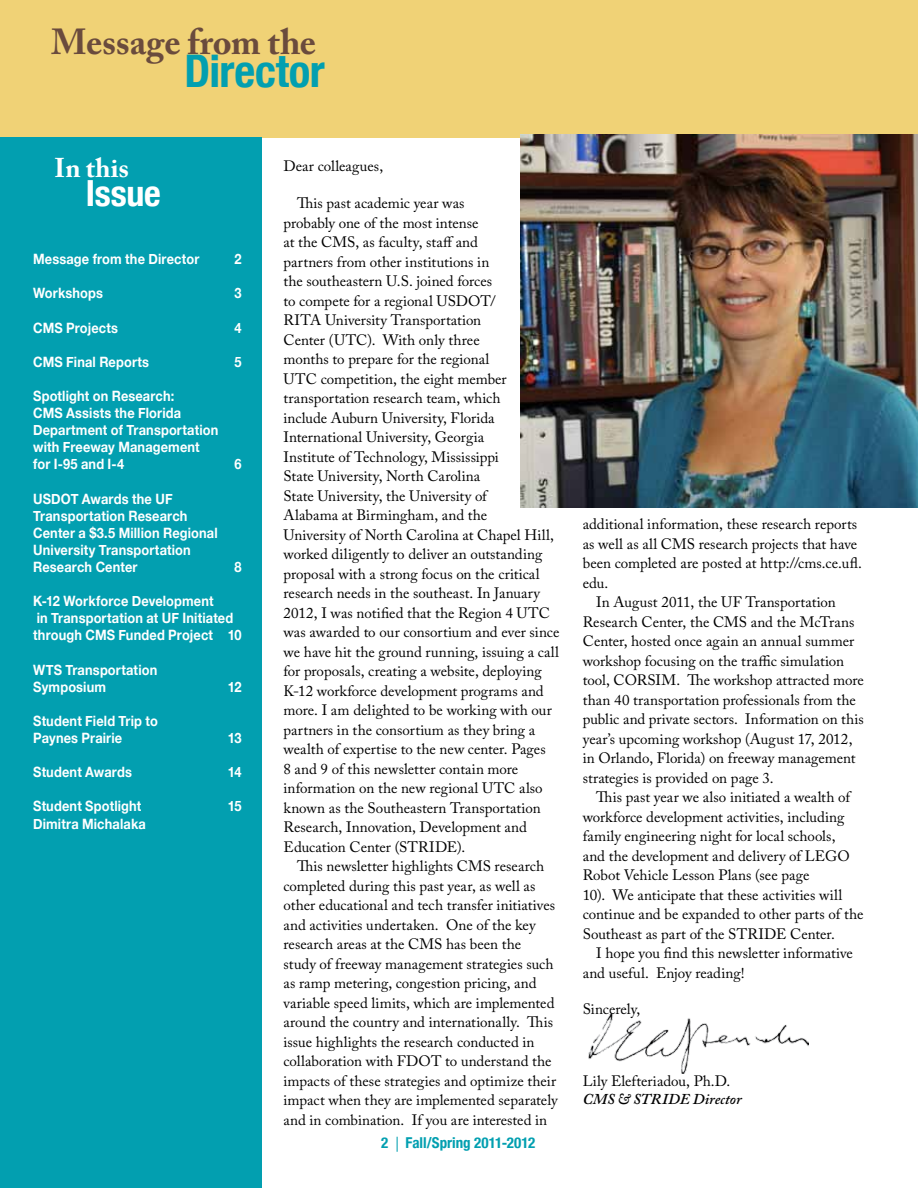
<style>
.page{position:relative;width:918px;height:1188px;background:#fff}
.page>*{position:absolute;margin:0;border:0;box-sizing:border-box;transform-origin:0 0}
.t1{font:700 condensed 45px "Helvetica Neue";letter-spacing:-.01em;color:#029fb0}
.t2{font:700 36px "Adobe Caslon Pro";letter-spacing:-.005em;color:#6a4b3d}
.t3{font:700 condensed 36px "Helvetica Neue";letter-spacing:-.01em;color:#fff}
.t4{font:700 27px "Adobe Caslon Pro";letter-spacing:.005em;color:#fff}
.t5{font:15px/19.5px "Adobe Caslon Pro";color:#000}
.t6{font:700 condensed 15px "Helvetica Neue";color:#029fb0}
.t7{font:italic 600 15px "Adobe Caslon Pro";letter-spacing:.005em;color:#000}
.t8{font:700 14.25px/17.1px "Helvetica Neue";letter-spacing:.01em;color:#fff;scale:.9 1}
.s1{font-family:"Myriad Pro";font-weight:400;font-stretch:normal}
</style>
<div class="page">
<div style="left:0;top:0;width:918px;height:137px;background:#f0d276"></div>
<img style="left:520px;top:135px;width:398px;height:373px">
<img style="left:588px;top:1015px;width:221px;height:59px">
<div style="left:0;top:137px;width:261px;height:1051px;background:#029fb0"></div>
<h2 class="t2" style="left:51px;top:21px;width:267px">Message from the</h2>
<h1 class="t1" style="left:184px;top:44px;width:142px">Director</h1>
<h3 class="t4" style="left:54px;top:152px;width:76px">In this</h3>
<h2 class="t3" style="left:86px;top:171px;width:76px">Issue</h2>
<p class="t8" style="left:33px;top:250px;width:186px">Message from the Director</p>
<p class="t8" style="left:235px;top:250px;width:9px">2</p>
<p class="t8" style="left:33px;top:285px;width:79px">Workshops</p>
<p class="t8" style="left:235px;top:285px;width:9px">3</p>
<p class="t8" style="left:33px;top:319px;width:96px">CMS Projects</p>
<p class="t8" style="left:235px;top:319px;width:9px">4</p>
<p class="t8" style="left:33px;top:353px;width:130px">CMS Final Reports</p>
<p class="t8" style="left:235px;top:353px;width:9px">5</p>
<p class="t8" style="left:33px;top:387px;width:207px">Spotlight on Research:<br>CMS Assists the Florida<br>Department of Transportation with Freeway Management for I-95 and I-4</p>
<p class="t8" style="left:235px;top:456px;width:9px">6</p>
<p class="t8" style="left:33px;top:490px;width:207px">USDOT Awards the UF<br>Transportation Research<br>Center a $3.5 Million Regional<br>University Transportation<br>Research Center</p>
<p class="t8" style="left:235px;top:558px;width:9px">8</p>
<p class="t8" style="left:33px;top:592px;width:233px">K-12 Workforce Development<br>in Transportation at UF Initiated through CMS Funded Project 10</p>
<p class="t8" style="left:33px;top:661px;width:139px">WTS Transportation<br>Symposium</p>
<p class="t8" style="left:228px;top:678px;width:17px">12</p>
<p class="t8" style="left:33px;top:712px;width:140px">Student Field Trip to<br>Paynes Prairie</p>
<p class="t8" style="left:228px;top:729px;width:17px">13</p>
<p class="t8" style="left:33px;top:763px;width:111px">Student Awards</p>
<p class="t8" style="left:228px;top:763px;width:17px">14</p>
<p class="t8" style="left:33px;top:798px;width:122px">Student Spotlight</p>
<p class="t8" style="left:228px;top:798px;width:17px">15</p>
<p class="t8" style="left:33px;top:815px;width:127px">Dimitra Michalaka</p>
<p class="t5" style="left:284px;top:156px;width:101px">Dear colleagues,</p>
<p class="t5" style="left:284px;top:193px;width:277px;text-indent:14px">This past academic year was<br>probably one of the most intense<br>at the CMS, as faculty, staff and<br>partners from other institutions in<br>the southeastern U.S. joined forces<br>to compete for a regional USDOT/<br>RITA University Transportation<br>Center (UTC). With only three<br>months to prepare for the regional<br>UTC competition, the eight member transportation research team, which<br>include Auburn University, Florida International University, Georgia<br>Institute of Technology, Mississippi<br>State University, North Carolina<br>State University, the University of<br>Alabama at Birmingham, and the<br>University of North Carolina at Chapel Hill, worked diligently to deliver an outstanding proposal with a strong focus on the critical research needs in the southeast. In January 2012, I was notified that the Region 4 UTC was awarded to our consortium and ever since we have hit the ground running, issuing a call for proposals, creating a website, deploying K-12 workforce development programs and more. I am delighted to be working with our partners in the consortium as they bring a wealth of expertise to the new center. Pages<br>8 and 9 of this newsletter contain more information on the new regional UTC also known as the Southeastern Transportation Research, Innovation, Development and Education Center (STRIDE).</p>
<p class="t5" style="left:284px;top:856px;width:276px;text-indent:14px">This newsletter highlights CMS research completed during this past year, as well as other educational and tech transfer initiatives and activities undertaken. One of the key research areas at the CMS has been the<br>study of freeway management strategies such as ramp metering, congestion pricing, and variable speed limits, which are implemented around the country and internationally. This issue highlights the research conducted in collaboration with FDOT to understand the impacts of these strategies and optimize their impact when they are implemented separately and in combination. If you are interested in</p>
<p class="t6" style="left:381px;top:1134px;width:156px">2 <span class="s1">|</span> Fall/Spring 2011-2012</p>
<p class="t5" style="left:583px;top:514px;width:276px">additional information, these research reports</p>
<p class="t5" style="left:583px;top:534px;width:276px">as well as all CMS research projects that have</p>
<p class="t5" style="left:583px;top:553px;width:281px">been completed are posted at http://cms.ce.ufl.</p>
<p class="t5" style="left:583px;top:573px;width:27px">edu.</p>
<p class="t5" style="left:596px;top:592px;width:241px">In August 2011, the UF Transportation</p>
<p class="t5" style="left:583px;top:612px;width:273px">Research Center, the CMS and the McTrans</p>
<p class="t5" style="left:583px;top:631px;width:273px">Center, hosted once again an annual summer</p>
<p class="t5" style="left:583px;top:651px;width:263px">workshop focusing on the traffic simulation</p>
<p class="t5" style="left:583px;top:670px;width:283px">tool, CORSIM. The workshop attracted more</p>
<p class="t5" style="left:583px;top:690px;width:275px">than 40 transportation professionals from the</p>
<p class="t5" style="left:583px;top:709px;width:283px">public and private sectors. Information on this</p>
<p class="t5" style="left:583px;top:729px;width:271px">year’s upcoming workshop (August 17, 2012,</p>
<p class="t5" style="left:583px;top:748px;width:274px">in Orlando, Florida) on freeway management</p>
<p class="t5" style="left:583px;top:768px;width:193px">strategies is provided on page 3.</p>
<p class="t5" style="left:596px;top:787px;width:255px">This past year we also initiated a wealth of</p>
<p class="t5" style="left:583px;top:807px;width:263px">workforce development activities, including</p>
<p class="t5" style="left:583px;top:826px;width:254px">family engineering night for local schools,</p>
<p class="t5" style="left:583px;top:846px;width:269px">and the development and delivery of LEGO</p>
<p class="t5" style="left:583px;top:865px;width:228px">Robot Vehicle Lesson Plans (see page</p>
<p class="t5" style="left:583px;top:885px;width:261px">10). We anticipate that these activities will</p>
<p class="t5" style="left:583px;top:904px;width:282px">continue and be expanded to other parts of the</p>
<p class="t5" style="left:583px;top:924px;width:254px">Southeast as part of the STRIDE Center.</p>
<p class="t5" style="left:596px;top:943px;width:258px">I hope you find this newsletter informative</p>
<p class="t5" style="left:583px;top:963px;width:163px">and useful. Enjoy reading!</p>
<p class="t5" style="left:583px;top:999px;width:59px">Sincerely,</p>
<p class="t5" style="left:583px;top:1071px;width:149px">Lily Elefteriadou, Ph.D.</p>
<p class="t7" style="left:583px;top:1090px;width:160px">CMS &amp; STRIDE Director</p>
</div>
